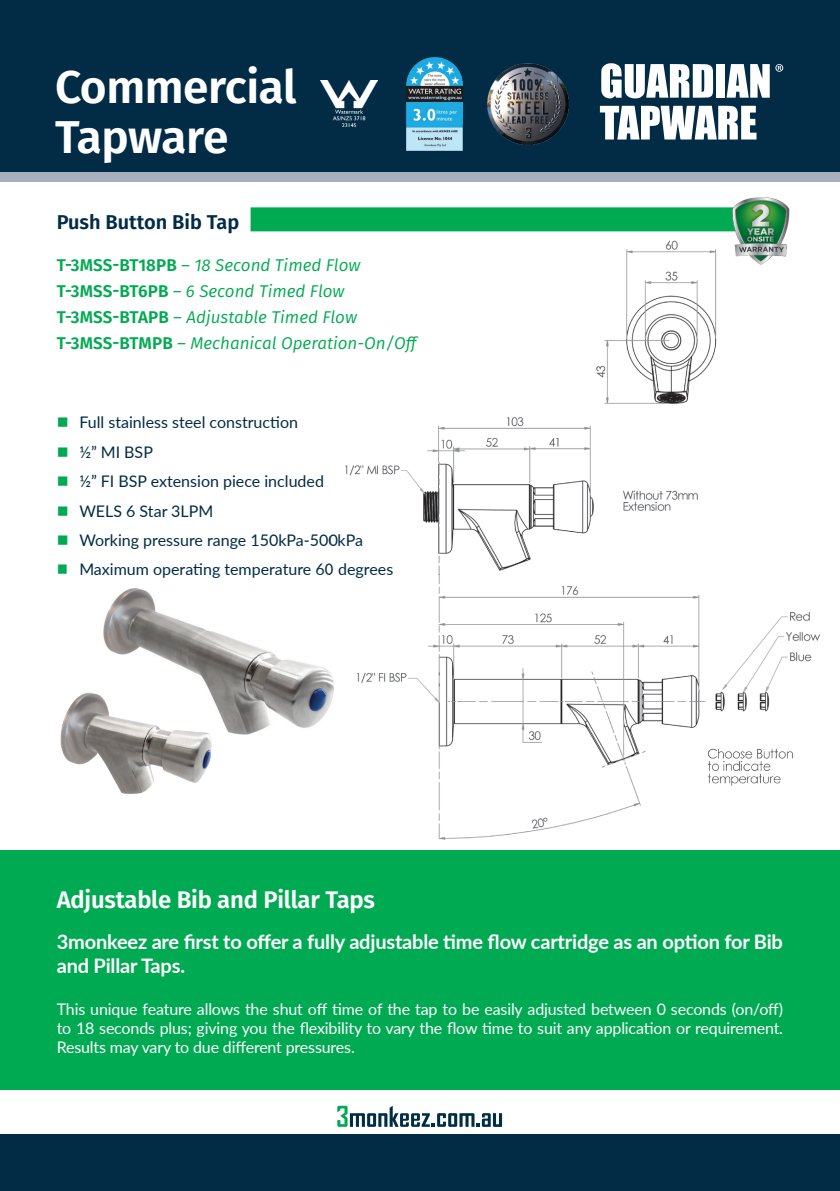
<style>
.page{position:relative;width:840px;height:1191px;background:#fff}
.page>*{position:absolute;margin:0;border:0;box-sizing:border-box;transform-origin:0 0}
.t1{font:600 46px/50px "Fira Sans";letter-spacing:-.01em;color:#fff}
.t2{font:600 24px "Fira Sans";letter-spacing:-.01em;color:#fff}
.t3{font:700 20px/24px "Lato";letter-spacing:-.01em;color:#fff}
.t4{font:600 20px "Fira Sans";color:#022c45}
.t5{font:italic 17px/26px "Fira Sans";color:#00aa52}
.t6{font:16px/19.2px "Lato";letter-spacing:-.01em;color:#fff;text-align:justify}
.t7{font:16px/29.4px "Lato";color:#022c45}
.s1{font-weight:600;font-style:normal}
</style>
<div class="page">
<div style="left:0;top:1134px;width:839px;height:57px;background:#022c45"></div>
<svg style="left:337px;top:1105px;width:165px;height:22px"></svg>
<div style="left:57px;top:207px;width:725px;height:24px;background:#00aa52"></div>
<div style="left:51px;top:200px;width:199px;height:41px;background:#fff"></div>
<div style="left:0;top:850px;width:839px;height:240px;background:#00aa52"></div>
<img style="left:103px;top:588px;width:223px;height:147px">
<img style="left:60px;top:683px;width:157px;height:111px">
<img style="left:326px;top:574px;width:495px;height:266px">
<img style="left:697px;top:734px;width:112px;height:53px">
<div style="left:0;top:0;width:839px;height:181px;background:#a8b0be"></div>
<div style="left:0;top:0;width:839px;height:171px;background:#022c45"></div>
<img style="left:406px;top:57px;width:57px;height:94px">
<svg style="left:599px;top:106px;width:157px;height:33px"></svg>
<svg style="left:726px;top:64px;width:43px;height:34px"></svg>
<svg style="left:601px;top:63px;width:111px;height:36px"></svg>
<div style="left:716px;top:64px;width:8px;height:34px;background:#fff"></div>
<svg style="left:775px;top:64px;width:7px;height:8px"></svg>
<img style="left:320px;top:81px;width:57px;height:46px">
<img style="left:487px;top:63px;width:82px;height:82px">
<img style="left:596px;top:240px;width:121px;height:157px">
<img style="left:345px;top:397px;width:353px;height:177px">
<img style="left:725px;top:197px;width:65px;height:68px">
<h1 class="t1" style="left:55px;top:59px;width:243px">Commercial<br>Tapware</h1>
<p class="t4" style="left:57px;top:205px;width:184px">Push Button Bib Tap</p>
<p class="t5" style="left:57px;top:252px;width:364px"><span class="s1">T-3MSS-BT18PB</span> – 18 Second Timed Flow <span class="s1">T-3MSS-BT6PB</span> – 6 Second Timed Flow <span class="s1">T-3MSS-BTAPB</span> – Adjustable Timed Flow <span class="s1">T-3MSS-BTMPB</span> – Mechanical Operation-On/Off</p>
<p class="t7" style="left:79px;top:407px;width:315px">Full stainless steel construction<br>½” MI BSP<br>½” FI BSP extension piece included<br>WELS 6 Star 3LPM<br>Working pressure range 150kPa-500kPa<br>Maximum operating temperature 60 degrees</p>
<h2 class="t2" style="left:57px;top:879px;width:319px">Adjustable Bib and Pillar Taps</h2>
<p class="t3" style="left:57px;top:928px;width:727px">3monkeez are first to offer a fully adjustable time flow cartridge as an option for Bib and Pillar Taps.</p>
<p class="t6" style="left:57px;top:998px;width:727px">This unique feature allows the shut off time of the tap to be easily adjusted between 0 seconds (on/off) to 18 seconds plus; giving you the flexibility to vary the flow time to suit any application or requirement.<br>Results may vary to due different pressures.</p>
</div>
